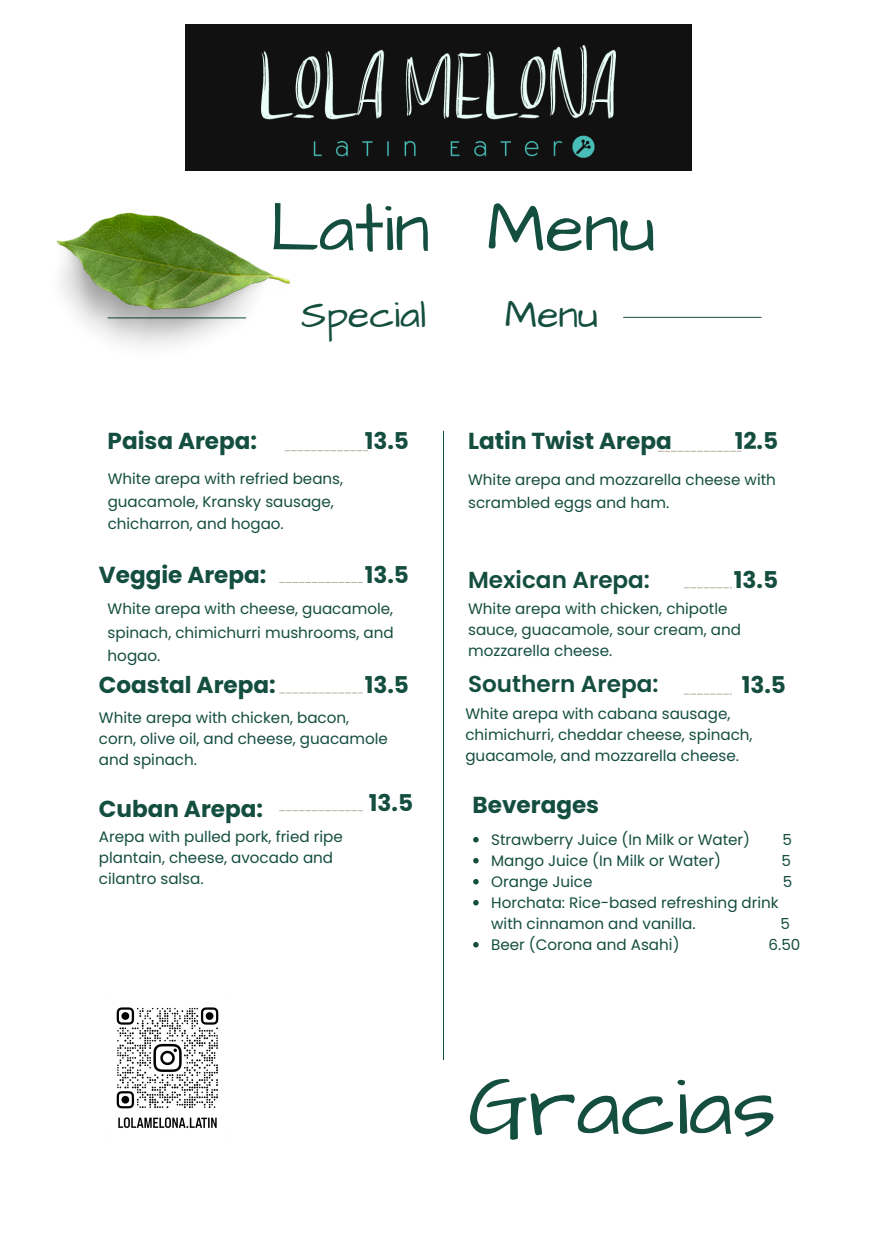
<style>
.page{position:relative;width:886px;height:1241px;background:#fff}
.page>*{position:absolute;margin:0;border:0;box-sizing:border-box;transform-origin:0 0}
.t1{font:86.88px "Architects Daughter";color:#144e3f}
.t2{font:71px "Architects Daughter";color:#144e3f}
.t3{font:39.25px "Architects Daughter";color:#144e3f}
.t4{font:700 23.12px "Poppins";color:#144e3f}
.t5{font:600 23.12px "Poppins";color:#144e3f}
.t6{font:15.12px/21px "Poppins";color:#144e3f}
</style>
<div class="page">
<hr style="left:623px;top:317px;width:138px;height:1px;background:#144e3f">
<svg style="left:279px;top:582px;width:84px;height:1px"></svg>
<svg style="left:279px;top:692px;width:84px;height:1px"></svg>
<svg style="left:279px;top:810px;width:84px;height:1px"></svg>
<svg style="left:684px;top:587px;width:48px;height:1px"></svg>
<hr style="left:443px;top:430px;width:1px;height:629px;background:#144e3f">
<svg style="left:285px;top:450px;width:83px;height:1px"></svg>
<svg style="left:658px;top:451px;width:83px;height:1px"></svg>
<img style="left:186px;top:24px;width:505px;height:146px">
<svg style="left:684px;top:693px;width:48px;height:1px"></svg>
<img style="left:116px;top:1007px;width:103px;height:121px">
<img style="left:56px;top:213px;width:234px;height:133px">
<svg style="left:473px;top:837px;width:6px;height:5px"></svg>
<svg style="left:473px;top:858px;width:6px;height:5px"></svg>
<svg style="left:473px;top:879px;width:6px;height:5px"></svg>
<svg style="left:473px;top:900px;width:6px;height:5px"></svg>
<svg style="left:473px;top:942px;width:6px;height:5px"></svg>
<p class="t2" style="left:270px;top:180px;width:387px">Latin Menu</p>
<p class="t3" style="left:301px;top:288px;width:126px">Special</p>
<p class="t3" style="left:505px;top:288px;width:95px">Menu</p>
<h4 class="t4" style="left:108px;top:424px;width:151px">Paisa Arepa:</h4>
<h4 class="t4" style="left:365px;top:425px;width:46px">13.5</h4>
<p class="t4" style="left:468px;top:425px;width:205px">Latin Twist Arepa</p>
<h4 class="t4" style="left:735px;top:425px;width:45px">12.5</h4>
<h4 class="t6" style="left:108px;top:468px;width:237px;line-height:22.5px">White arepa with refried beans, guacamole, Kransky sausage, chicharron, and hogao.</h4>
<p class="t6" style="left:468px;top:468px;width:309px;line-height:23.2px">White arepa and mozzarella cheese with scrambled eggs and ham.</p>
<h2 class="t4" style="left:99px;top:558px;width:169px">Veggie Arepa:</h2>
<h3 class="t4" style="left:365px;top:558px;width:46px">13.5</h3>
<h4 class="t6" style="left:108px;top:597px;width:288px;line-height:23.2px;text-align:justify">White arepa with cheese, guacamole, spinach, chimichurri mushrooms, and hogao.</h4>
<h4 class="t4" style="left:365px;top:669px;width:46px">13.5</h4>
<h4 class="t4" style="left:99px;top:669px;width:178px">Coastal Arepa:</h4>
<h4 class="t6" style="left:99px;top:707px;width:290px">White arepa with chicken, bacon, corn, olive oil, and cheese, guacamole and spinach.</h4>
<p class="t4" style="left:99px;top:792px;width:166px">Cuban Arepa:</p>
<p class="t6" style="left:99px;top:826px;width:245px">Arepa with pulled pork, fried ripe plantain, cheese, avocado and cilantro salsa.</p>
<h4 class="t4" style="left:369px;top:786px;width:46px">13.5</h4>
<p class="t5" style="left:468px;top:564px;width:183px">Mexican Arepa:</p>
<h4 class="t4" style="left:734px;top:564px;width:46px">13.5</h4>
<h4 class="t6" style="left:468px;top:598px;width:274px">White arepa with chicken, chipotle sauce, guacamole, sour cream, and mozzarella cheese.</h4>
<p class="t5" style="left:468px;top:667px;width:192px">Southern Arepa:</p>
<h4 class="t6" style="left:465px;top:703px;width:289px">White arepa with cabana sausage, chimichurri, cheddar cheese, spinach, guacamole, and mozzarella cheese.</h4>
<p class="t4" style="left:473px;top:788px;width:128px">Beverages</p>
<p class="t6" style="left:491px;top:828px;width:260px">Strawberry Juice (In Milk or Water)</p>
<p class="t6" style="left:783px;top:828px;width:11px">5</p>
<p class="t6" style="left:491px;top:849px;width:231px">Mango Juice (In Milk or Water)</p>
<p class="t6" style="left:782px;top:849px;width:11px">5</p>
<p class="t6" style="left:491px;top:870px;width:103px">Orange Juice</p>
<p class="t6" style="left:783px;top:870px;width:11px">5</p>
<p class="t6" style="left:491px;top:891px;width:289px">Horchata: Rice-based refreshing drink with cinnamon and vanilla.</p>
<h4 class="t4" style="left:742px;top:669px;width:46px">13.5</h4>
<p class="t6" style="left:781px;top:912px;width:11px">5</p>
<h1 class="t6" style="left:491px;top:933px;width:190px">Beer (Corona and Asahi)</h1>
<h1 class="t6" style="left:769px;top:933px;width:33px">6.50</h1>
<h4 class="t1" style="left:468px;top:1048px;width:310px">Gracias</h4>
</div>
